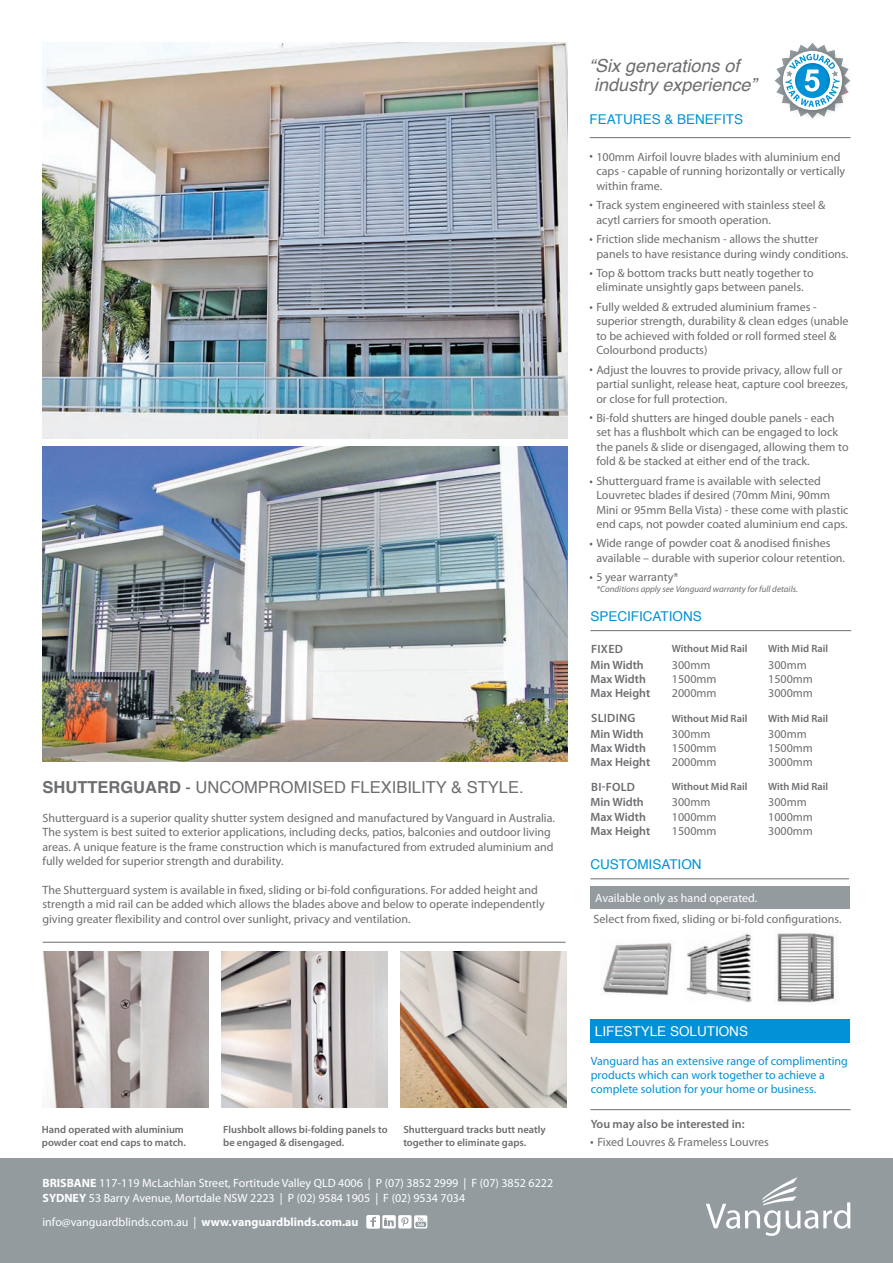
<style>
.page{position:relative;width:893px;height:1263px;background:#fff}
.page>*{position:absolute;margin:0;border:0;box-sizing:border-box;transform-origin:0 0}
.t1{font:italic 18px/19px "Helvetica";color:#6c6d70}
.t2{font:16.5px "Helvetica";color:#6c6d70}
.t3{font:700 16.5px "Helvetica";color:#6c6d70}
.t4{font:13.5px "Helvetica";color:#0091d6}
.t5{font:13.5px "Helvetica";color:#fff}
.t6{font:12px/14.4px "Myriad Pro";color:#6c6d70}
.t7{font:12px/15px "Myriad Pro";color:#fff}
.t8{font:12px/14.4px "Myriad Pro";color:#0091d6}
.t9{font:600 12px/14.4px "Myriad Pro";color:#6c6d70}
.t10{font:600 12px "Myriad Pro";letter-spacing:.02em;color:#6c6d70}
.t11{font:600 10.5px/12.6px "Myriad Pro";color:#6c6d70}
.t12{font:italic 9px "Myriad Pro";color:#6c6d70}
.s1{font-weight:700}
</style>
<div class="page">
<img style="left:43px;top:446px;width:525px;height:315px">
<img style="left:43px;top:952px;width:166px;height:156px">
<img style="left:221px;top:952px;width:167px;height:156px">
<img style="left:400px;top:952px;width:166px;height:156px">
<img style="left:43px;top:43px;width:525px;height:395px">
<div style="left:0;top:1159px;width:893px;height:104px;background:#939b9e"></div>
<div style="left:398px;top:1215px;width:14px;height:13px;background:#fff;border-radius:2px"></div>
<svg style="left:401px;top:1217px;width:7px;height:9px"></svg>
<div style="left:382px;top:1215px;width:14px;height:13px;background:#fff;border-radius:2px"></div>
<svg style="left:367px;top:1215px;width:27px;height:13px"></svg>
<div style="left:414px;top:1215px;width:13px;height:13px;background:#fff;border-radius:2px"></div>
<svg style="left:415px;top:1217px;width:11px;height:10px"></svg>
<svg style="left:706px;top:1177px;width:144px;height:59px"></svg>
<hr style="left:590px;top:137px;width:260px;height:1px;background:#6c6d70">
<svg style="left:775px;top:43px;width:75px;height:76px"></svg>
<div style="left:590px;top:1019px;width:260px;height:24px;background:#0091d6"></div>
<hr style="left:590px;top:1109px;width:260px;height:1px;background:#6c6d70">
<hr style="left:590px;top:630px;width:261px;height:1px;background:#6c6d70">
<hr style="left:590px;top:878px;width:259px;height:1px;background:#6c6d70">
<hr style="left:43px;top:942px;width:523px;height:1px;background:#6c6d70">
<div style="left:590px;top:886px;width:260px;height:23px;background:#939b9e"></div>
<img style="left:777px;top:933px;width:60px;height:70px">
<img style="left:602px;top:942px;width:70px;height:53px">
<img style="left:685px;top:933px;width:67px;height:69px">
<h2 class="t3" style="left:43px;top:774px;width:13px">SHUTTERGUARD</h2>
<h2 class="t2" style="left:186px;top:774px;width:340px">- UNCOMPROMISED FLEXIBILITY &amp; STYLE.</h2>
<p class="t6" style="left:43px;top:810px;width:514px">Shutterguard is a superior quality shutter system designed and manufactured by Vanguard in Australia.<br>The system is best suited to exterior applications, including decks, patios, balconies and outdoor living areas. A unique feature is the frame construction which is manufactured from extruded aluminium and fully welded for superior strength and durability.</p>
<p class="t6" style="left:43px;top:882px;width:504px">The Shutterguard system is available in fixed, sliding or bi-fold configurations. For added height and strength a mid rail can be added which allows the blades above and below to operate independently giving greater flexibility and control over sunlight, privacy and ventilation.</p>
<h1 class="t1" style="left:589px;top:57px;width:169px">“Six generations of industry experience”</h1>
<p class="t4" style="left:590px;top:109px;width:155px">FEATU RES &amp; BENEFITS</p>
<p class="t6" style="left:596px;top:150px;width:250px">100mm Airfoil louvre blades with aluminium end caps - capable of running horizontally or vertically within frame.</p>
<p class="t6" style="left:596px;top:198px;width:231px">Track system engineered with stainless steel &amp; acytl carriers for smooth operation.</p>
<p class="t6" style="left:596px;top:232px;width:253px">Friction slide mechanism - allows the shutter panels to have resistance during windy conditions.</p>
<p class="t6" style="left:596px;top:266px;width:219px">Top &amp; bottom tracks butt neatly together to eliminate unsightly gaps between panels.</p>
<p class="t6" style="left:596px;top:300px;width:254px">Fully welded &amp; extruded aluminium frames - superior strength, durability &amp; clean edges (unable to be achieved with folded or roll formed steel &amp; Colourbond products)</p>
<p class="t6" style="left:596px;top:362px;width:253px">Adjust the louvres to provide privacy, allow full or partial sunlight, release heat, capture cool breezes, or close for full protection.</p>
<p class="t6" style="left:596px;top:411px;width:254px">Bi-fold shutters are hinged double panels - each set has a flushbolt which can be engaged to lock the panels &amp; slide or disengaged, allowing them to fold &amp; be stacked at either end of the track.</p>
<p class="t6" style="left:596px;top:473px;width:254px">Shutterguard frame is available with selected Louvretec blades if desired (70mm Mini, 90mm Mini or 95mm Bella Vista) - these come with plastic end caps, not powder coated aluminium end caps.</p>
<p class="t6" style="left:596px;top:536px;width:250px">Wide range of powder coat &amp; anodised finishes available – durable with superior colour retention.</p>
<p class="t6" style="left:596px;top:570px;width:84px">5 year warranty*</p>
<p class="t12" style="left:596px;top:583px;width:203px">*Conditions apply see Vanguard warranty for full details.</p>
<p class="t4" style="left:590px;top:606px;width:9px">SPECIFICATIONS</p>
<p class="t9" style="left:591px;top:642px;width:33px">fixed</p>
<p class="t11" style="left:672px;top:642px;width:77px">Without Mid Rail</p>
<p class="t11" style="left:768px;top:642px;width:61px">With Mid Rail</p>
<p class="t9" style="left:590px;top:657px;width:61px">Min Width<br>Max Width<br>Max Height</p>
<p class="t6" style="left:672px;top:657px;width:46px">300mm<br>1500mm<br>2000mm</p>
<p class="t6" style="left:768px;top:657px;width:46px">300mm<br>1500mm<br>3000mm</p>
<p class="t10" style="left:591px;top:711px;width:46px">Sliding</p>
<p class="t11" style="left:672px;top:711px;width:77px">Without Mid Rail</p>
<p class="t11" style="left:768px;top:711px;width:61px">With Mid Rail</p>
<p class="t9" style="left:590px;top:726px;width:61px">Min Width<br>Max Width<br>Max Height</p>
<p class="t6" style="left:672px;top:726px;width:46px">300mm<br>1500mm<br>2000mm</p>
<p class="t6" style="left:768px;top:726px;width:46px">300mm<br>1500mm<br>3000mm</p>
<p class="t9" style="left:591px;top:779px;width:45px">bi-fold</p>
<p class="t11" style="left:672px;top:780px;width:77px">Without Mid Rail</p>
<p class="t11" style="left:768px;top:780px;width:61px">With Mid Rail</p>
<p class="t9" style="left:590px;top:795px;width:61px">Min Width<br>Max Width<br>Max Height</p>
<p class="t6" style="left:672px;top:795px;width:46px">300mm<br>1000mm<br>1500mm</p>
<p class="t6" style="left:768px;top:795px;width:46px">300mm<br>1000mm<br>3000mm</p>
<p class="t4" style="left:590px;top:854px;width:113px">CUSTOMISATION</p>
<p class="t7" style="left:595px;top:890px;width:164px">Available only as hand operated.</p>
<p class="t6" style="left:594px;top:911px;width:249px">Select from fixed, sliding or bi-fold configurations.</p>
<p class="t11" style="left:42px;top:1123px;width:145px">Hand operated with aluminium powder coat end caps to match.</p>
<p class="t11" style="left:223px;top:1123px;width:166px">Flushbolt allows bi-folding panels to be engaged &amp; disengaged.</p>
<p class="t11" style="left:403px;top:1123px;width:144px">Shutterguard tracks butt neatly together to eliminate gaps.</p>
<p class="t7" style="left:43px;top:1175px;width:512px"><span class="s1">BRISBANE</span> 117-119 McLachlan Street, Fortitude Valley QLD 4006 | P (07) 3852 2999 | F (07) 3852 6222<br><span class="s1">SYDNEY</span> 53 Barry Avenue, Mortdale NSW 2223 | P (02) 9584 1905 | F (02) 9534 7034</p>
<p class="t7" style="left:43px;top:1214px;width:317px">info@vanguardblinds.com.au | <span class="s1">www.vanguardblinds.com.au</span></p>
<p class="t5" style="left:595px;top:1021px;width:155px">LIFESTYLE SOLUTIONS</p>
<p class="t8" style="left:591px;top:1053px;width:259px">Vanguard has an extensive range of complimenting products which can work together to achieve a complete solution for your home or business.</p>
<p class="t9" style="left:591px;top:1116px;width:155px">You may also be interested in:</p>
<p class="t6" style="left:597px;top:1134px;width:173px">Fixed Louvres &amp; Frameless Louvres</p>
</div>
